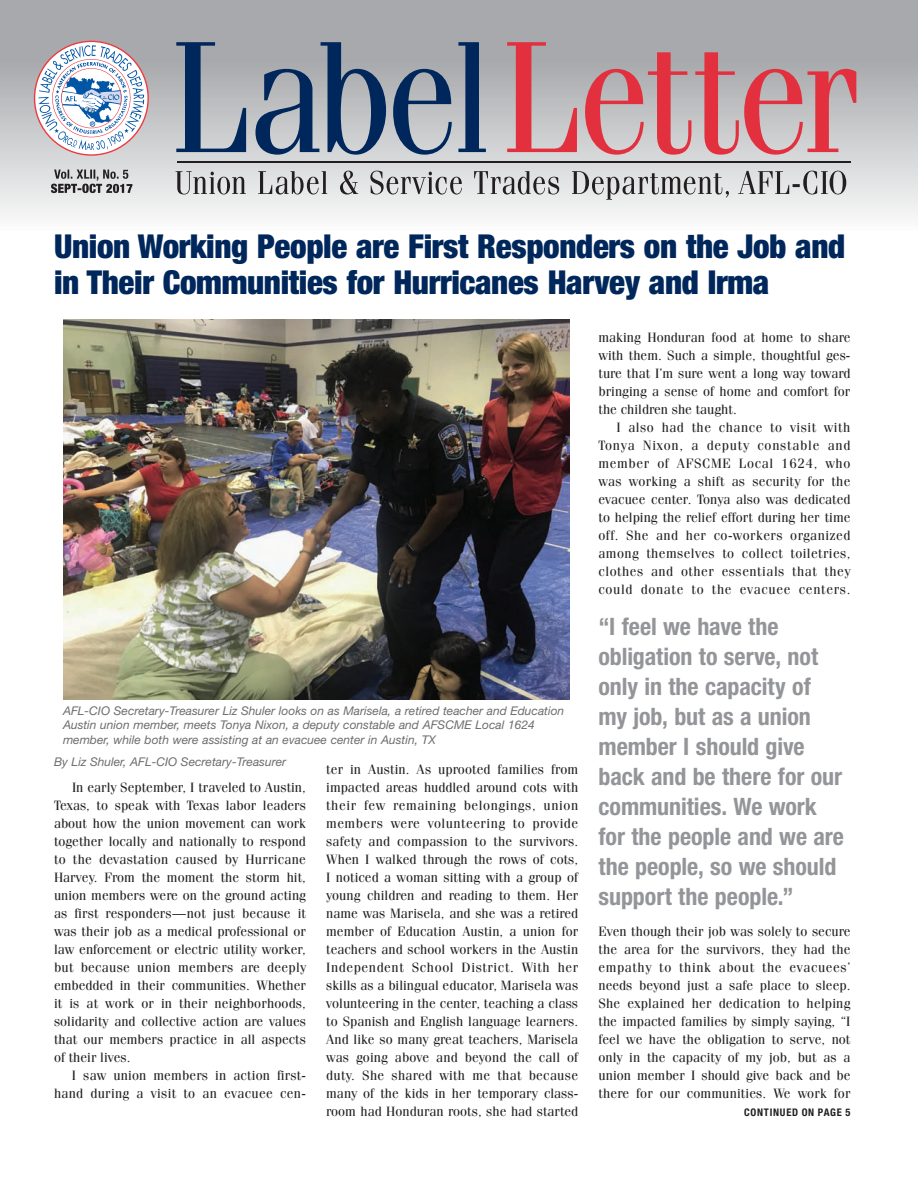
<style>
.page{position:relative;width:918px;height:1188px;background:#fff}
.page>*{position:absolute;margin:0;border:0;box-sizing:border-box;transform-origin:0 0}
.t1{font:158.85px "Fenice Std";letter-spacing:-.04em;color:#e3303e;scale:.91 1}
.t2{font:900 condensed 33px/36px "Helvetica Neue LT Std";letter-spacing:-.01em;color:#00275b}
.t3{font:700 condensed 24px/30px "Helvetica Neue LT Std";color:#939598}
.t4{font:13.5px/18px "Fenice Std";color:#231f20;text-align:justify}
.t5{font:13.5px/18px "Fenice Std";letter-spacing:.02em;color:#231f20;text-align:right}
.t6{font:italic 12px/14.4px "Helvetica Neue LT Std";color:#6c6d70}
.t7{font:700 condensed 10.5px "Helvetica Neue LT Std";letter-spacing:.07em;color:#231f20}
.s1{color:#00275b}
</style>
<div class="page">
<svg style="left:0;top:0;width:918px;height:218px;background:#c0c2c4"></svg>
<svg style="left:34px;top:41px;width:115px;height:115px"></svg>
<img style="left:177px;top:161px;width:673px;height:2px">
<img style="left:54px;top:170px;width:29px;height:9px">
<svg style="left:84px;top:170px;width:11px;height:9px"></svg>
<img style="left:97px;top:170px;width:22px;height:11px">
<svg style="left:123px;top:170px;width:5px;height:9px"></svg>
<img style="left:51px;top:184px;width:51px;height:9px">
<img style="left:106px;top:184px;width:26px;height:9px">
<img style="left:176px;top:171px;width:16px;height:24px">
<img style="left:193px;top:177px;width:14px;height:17px">
<img style="left:209px;top:172px;width:21px;height:23px">
<img style="left:232px;top:171px;width:40px;height:23px">
<img style="left:276px;top:177px;width:13px;height:18px">
<img style="left:290px;top:171px;width:14px;height:24px">
<img style="left:307px;top:177px;width:12px;height:18px">
<img style="left:322px;top:171px;width:37px;height:24px">
<img style="left:370px;top:171px;width:14px;height:24px">
<img style="left:387px;top:177px;width:11px;height:18px">
<img style="left:401px;top:177px;width:25px;height:17px">
<img style="left:428px;top:172px;width:5px;height:22px">
<img style="left:435px;top:177px;width:29px;height:18px">
<img style="left:474px;top:171px;width:14px;height:23px">
<img style="left:491px;top:177px;width:10px;height:17px">
<img style="left:503px;top:177px;width:13px;height:18px">
<img style="left:518px;top:171px;width:13px;height:24px">
<img style="left:533px;top:177px;width:28px;height:18px">
<img style="left:572px;top:171px;width:32px;height:24px">
<img style="left:606px;top:177px;width:13px;height:23px">
<img style="left:623px;top:173px;width:36px;height:22px">
<img style="left:661px;top:177px;width:21px;height:17px">
<img style="left:684px;top:177px;width:12px;height:18px">
<img style="left:698px;top:177px;width:14px;height:17px">
<img style="left:714px;top:173px;width:15px;height:25px">
<img style="left:738px;top:171px;width:18px;height:23px">
<img style="left:758px;top:171px;width:42px;height:23px">
<img style="left:803px;top:171px;width:14px;height:24px">
<img style="left:821px;top:171px;width:7px;height:23px">
<img style="left:830px;top:171px;width:16px;height:24px">
<img style="left:63px;top:320px;width:506px;height:379px">
<h1 class="t1" style="left:170px;top:2px;width:760px"><span class="s1">Label</span> Letter</h1>
<h2 class="t2" style="left:54px;top:227px;width:793px">Union Working People are First Responders on the Job and in Their Communities for Hurricanes Harvey and Irma</h2>
<p class="t6" style="left:63px;top:703px;width:503px">AFL-CIO Secretary-Treasurer Liz Shuler looks on as Marisela, a retired teacher and Education<br>Austin union member, meets Tonya Nixon, a deputy constable and AFSCME Local 1624 member, while both were assisting at an evacuee center in Austin, TX</p>
<p class="t6" style="left:54px;top:755px;width:234px">By Liz Shuler, AFL-CIO Secretary-Treasurer</p>
<p class="t4" style="left:54px;top:778px;width:254px;text-indent:18px">In early September, I traveled to Austin, Texas, to speak with Texas labor leaders about how the union movement can work together locally and nationally to respond to the devastation caused by Hurricane Harvey. From the moment the storm hit, union members were on the ground acting as first responders — not just because it was their job as a medical professional or law enforcement or electric utility worker, but because union members are deeply embedded in their communities. Whether it is at work or in their neighborhoods, solidarity and collective action are values that our members practice in all aspects of their lives.</p>
<p class="t5" style="left:54px;top:1066px;width:253px">I saw union members in action first&shy;hand during a visit to an evacuee cen-</p>
<p class="t4" style="left:326px;top:760px;width:254px">ter in Austin. As uprooted families from impacted areas huddled around cots with their few remaining belongings, union members were volunteering to provide safety and compassion to the survivors.<br>When I walked through the rows of cots, I noticed a woman sitting with a group of young children and reading to them. Her name was Marisela, and she was a retired member of Education Austin, a union for teachers and school workers in the Austin Independent School District. With her skills as a bilingual educator, Marisela was volunteering in the center, teaching a class to Spanish and English language learners.<br>And like so many great teachers, Marisela was going above and beyond the call of duty. She shared with me that because many of the kids in her temporary class&shy;room had Honduran roots, she had started</p>
<p class="t4" style="left:599px;top:328px;width:254px">making Honduran food at home to share with them. Such a simple, thoughtful ges&shy;ture that I’m sure went a long way toward bringing a sense of home and comfort for the children she taught.</p>
<p class="t4" style="left:599px;top:418px;width:254px;text-indent:18px">I also had the chance to visit with Tonya Nixon, a deputy constable and member of AFSCME Local 1624, who was working a shift as security for the evacuee center. Tonya also was dedicated to helping the relief effort during her time off. She and her co-workers organized among themselves to collect toiletries, clothes and other essentials that they could donate to the evacuee centers.</p>
<h3 class="t3" style="left:598px;top:611px;width:247px">“I feel we have the obligation to serve, not only in the capacity of my job, but as a union member I should give back and be there for our communities. We work for the people and we are the people, so we should support the people.”</h3>
<p class="t4" style="left:599px;top:922px;width:254px">Even though their job was solely to secure the area for the survivors, they had the empathy to think about the evacuees’ needs beyond just a safe place to sleep.<br>She explained her dedication to helping the impacted families by simply saying, “I feel we have the obligation to serve, not only in the capacity of my job, but as a union member I should give back and be there for our communities. We work for</p>
<p class="t7" style="left:744px;top:1106px;width:108px">CONTINUED ON PAGE 5</p>
</div>
